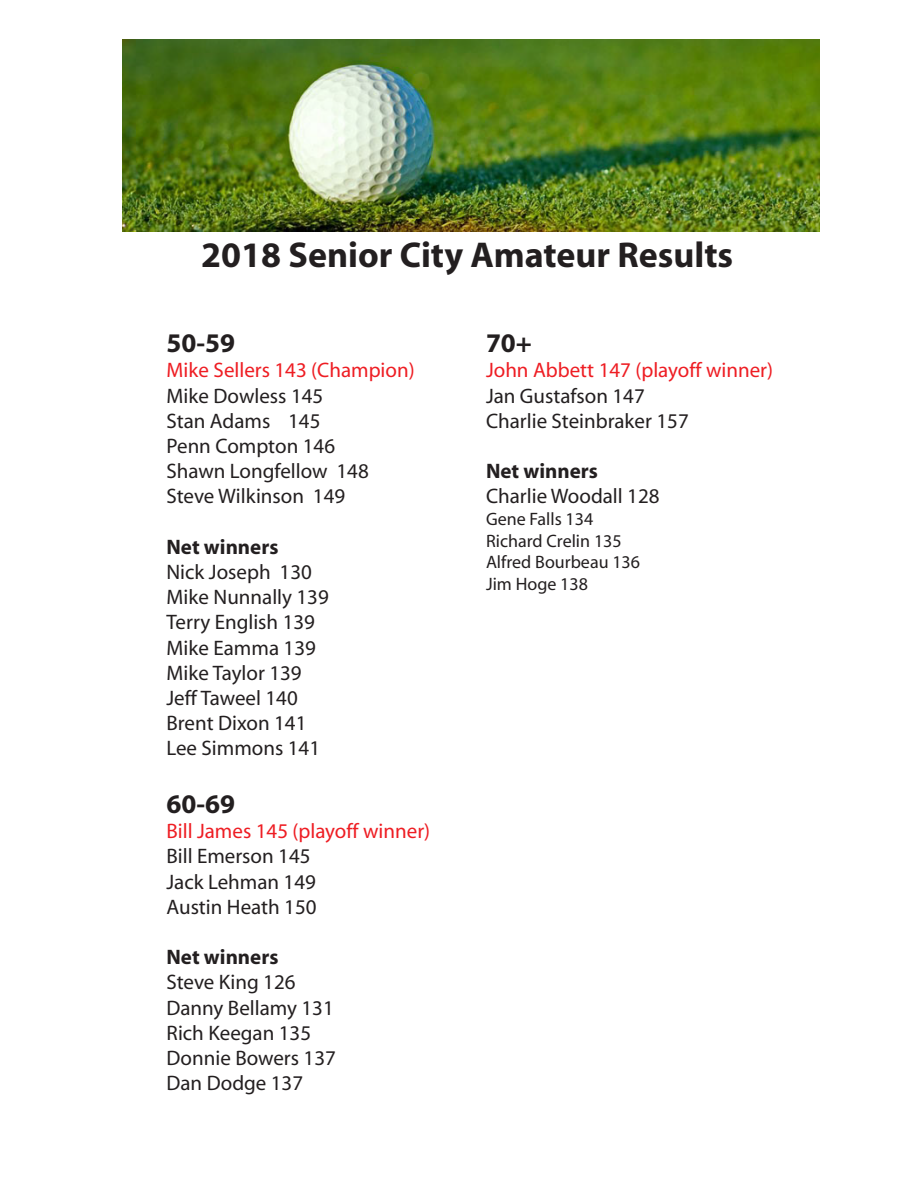
<style>
.page{position:relative;width:918px;height:1188px;background:#fff}
.page>*{position:absolute;margin:0;border:0;box-sizing:border-box;transform-origin:0 0}
.t1{font:700 36px "Myriad";color:#231f20}
.t2{font:700 27px "Myriad";color:#231f20}
.t3{font:21px/25.2px "Myriad";color:#231f20}
.t4{font:21px "Myriad";color:#ee1d23}
.t5{font:700 21px "Myriad";color:#231f20}
.t6{font:18px/21.6px "Myriad";color:#231f20}
</style>
<div class="page">
<img style="left:123px;top:40px;width:696px;height:192px">
<h1 class="t1" style="left:201px;top:236px;width:533px">2018 Senior City Amateur Results</h1>
<p class="t2" style="left:166px;top:329px;width:70px">50-59</p>
<p class="t4" style="left:166px;top:360px;width:250px">Mike Sellers 143 (Champion)</p>
<p class="t3" style="left:166px;top:384px;width:204px">Mike Dowless 145<br>Stan Adams 145<br>Penn Compton 146<br>Shawn Longfellow 148<br>Steve Wilkinson 149</p>
<p class="t5" style="left:166px;top:536px;width:113px">Net winners</p>
<p class="t3" style="left:166px;top:560px;width:164px">Nick Joseph 130<br>Mike Nunnally 139<br>Terry English 139<br>Mike Eamma 139<br>Mike Taylor 139<br>Jeff Taweel 140<br>Brent Dixon 141<br>Lee Simmons 141</p>
<p class="t2" style="left:166px;top:790px;width:70px">60-69</p>
<p class="t4" style="left:166px;top:821px;width:265px">Bill James 145 (playoff winner)</p>
<p class="t3" style="left:166px;top:845px;width:152px">Bill Emerson 145<br>Jack Lehman 149<br>Austin Heath 150</p>
<p class="t5" style="left:166px;top:946px;width:113px">Net winners</p>
<p class="t3" style="left:166px;top:971px;width:171px">Steve King 126<br>Danny Bellamy 131<br>Rich Keegan 135<br>Donnie Bowers 137<br>Dan Dodge 137</p>
<p class="t2" style="left:486px;top:329px;width:48px">70+</p>
<p class="t4" style="left:486px;top:360px;width:289px">John Abbett 147 (playoff winner)</p>
<p class="t3" style="left:486px;top:384px;width:204px">Jan Gustafson 147<br>Charlie Steinbraker 157</p>
<p class="t5" style="left:486px;top:460px;width:113px">Net winners</p>
<p class="t3" style="left:486px;top:485px;width:175px">Charlie Woodall 128</p>
<p class="t6" style="left:486px;top:509px;width:156px">Gene Falls 134<br>Richard Crelin 135<br>Alfred Bourbeau 136<br>Jim Hoge 138</p>
</div>
